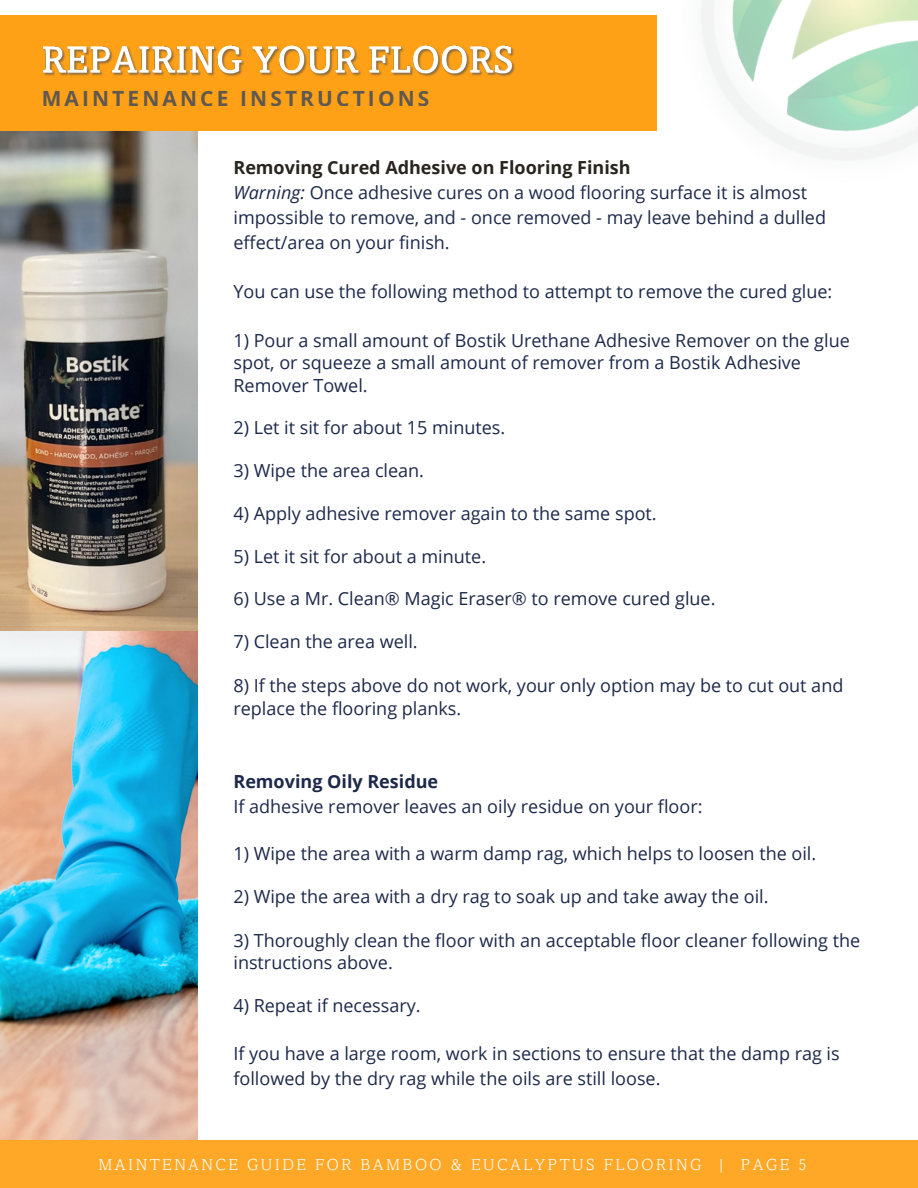
<style>
.page{position:relative;width:918px;height:1188px;background:#fff}
.page>*{position:absolute;margin:0;border:0;box-sizing:border-box;transform-origin:0 0}
.t1{font:700 21px "Open Sans";letter-spacing:.15em;color:#545454}
.t2{font:18px/22.5px "Open Sans";color:#1d294a}
.t3{font:700 18px "Open Sans";color:#27251d}
.t4{font:700 18px "Open Sans";color:#1d294a}
.t5{font:300 16.5px "Livingston";letter-spacing:.15em;color:#fff}
.s1{font-style:italic}
</style>
<div class="page">
<img style="left:0;top:131px;width:198px;height:1009px">
<div style="left:0;top:1140px;width:918px;height:48px;background:#ffa827"></div>
<div style="left:0;top:15px;width:657px;height:116px;background:#ffa116"></div>
<img style="left:702px;top:0;width:216px;height:160px">
<img style="left:43px;top:45px;width:472px;height:32px">
<p class="t1" style="left:42px;top:83px;width:389px">MAINTENANCE INSTRUCTIONS</p>
<p class="t3" style="left:233px;top:155px;width:399px">Removing Cured Adhesive on Flooring Finish</p>
<p class="t2" style="left:233px;top:180px;width:594px;line-height:24.8px"><span class="s1">Warning:</span> Once adhesive cures on a wood flooring surface it is almost impossible to remove, and - once removed - may leave behind a dulled effect/area on your finish.</p>
<p class="t2" style="left:233px;top:280px;width:600px">You can use the following method to attempt to remove the cured glue:</p>
<p class="t2" style="left:233px;top:328px;width:618px">1) Pour a small amount of Bostik Urethane Adhesive Remover on the glue spot, or squeeze a small amount of remover from a Bostik Adhesive<br>Remover Towel.</p>
<p class="t2" style="left:233px;top:416px;width:273px">2) Let it sit for about 15 minutes.</p>
<p class="t2" style="left:233px;top:459px;width:192px">3) Wipe the area clean.</p>
<p class="t2" style="left:233px;top:502px;width:425px">4) Apply adhesive remover again to the same spot.</p>
<p class="t2" style="left:233px;top:544px;width:254px">5) Let it sit for about a minute.</p>
<p class="t2" style="left:233px;top:587px;width:484px">6) Use a Mr. Clean® Magic Eraser® to remove cured glue.</p>
<p class="t2" style="left:233px;top:630px;width:186px">7) Clean the area well.</p>
<p class="t2" style="left:233px;top:674px;width:611px">8) If the steps above do not work, your only option may be to cut out and replace the flooring planks.</p>
<p class="t4" style="left:233px;top:769px;width:206px">Removing Oily Residue</p>
<p class="t2" style="left:233px;top:794px;width:471px">If adhesive remover leaves an oily residue on your floor:</p>
<p class="t2" style="left:233px;top:842px;width:584px">1) Wipe the area with a warm damp rag, which helps to loosen the oil.</p>
<p class="t2" style="left:233px;top:884px;width:537px">2) Wipe the area with a dry rag to soak up and take away the oil.</p>
<p class="t2" style="left:233px;top:928px;width:628px">3) Thoroughly clean the floor with an acceptable floor cleaner following the instructions above.</p>
<p class="t2" style="left:233px;top:994px;width:189px">4) Repeat if necessary.</p>
<p class="t2" style="left:233px;top:1041px;width:608px;line-height:24.8px">If you have a large room, work in sections to ensure that the damp rag is followed by the dry rag while the oils are still loose.</p>
<p class="t5" style="left:98px;top:1157px;width:710px">MAINTENANCE GUIDE FOR BAMBOO &amp; EUCALYPTUS FLOORING | PAGE 5</p>
</div>
